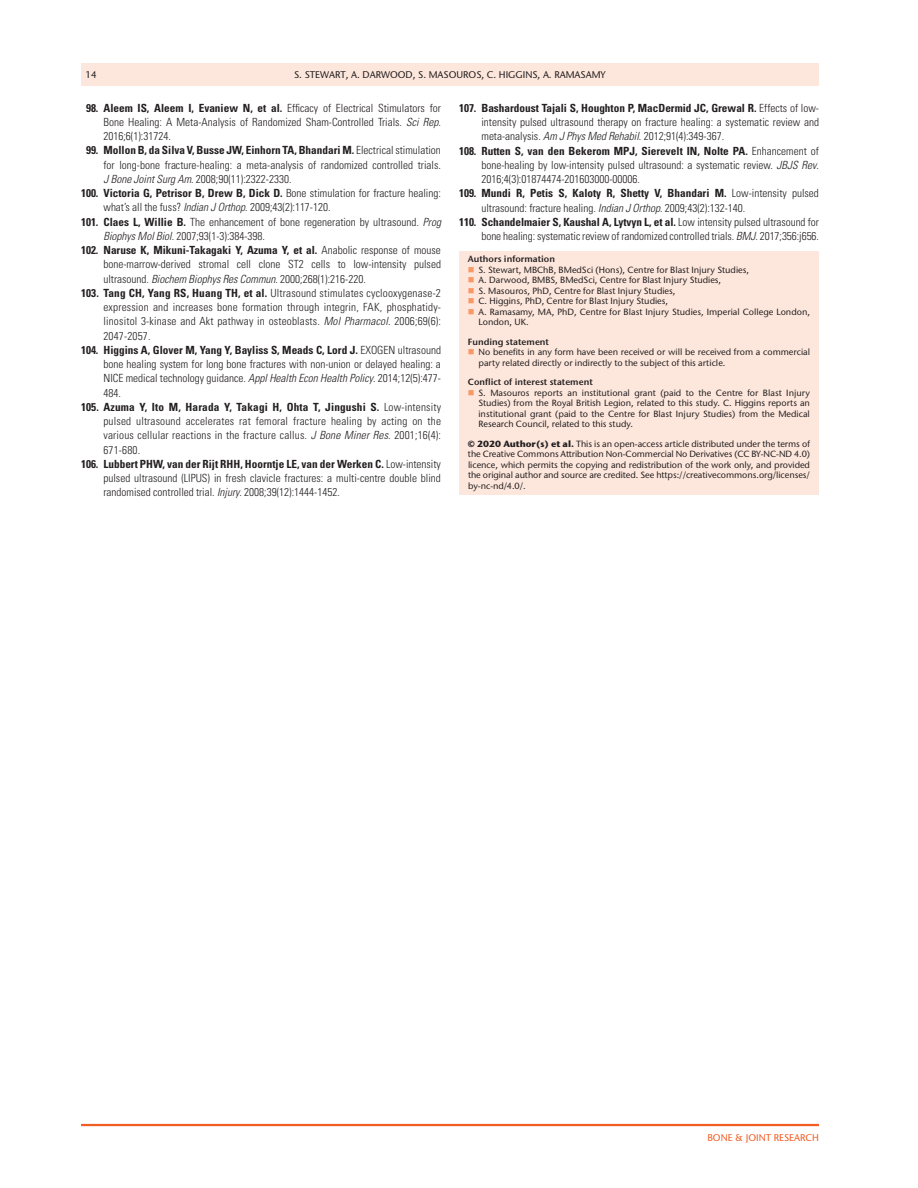
<style>
.page{position:relative;width:918px;height:1188px;background:#fff}
.page>*{position:absolute;margin:0;border:0;box-sizing:border-box;transform-origin:0 0}
.t1{font:300 condensed 11.25px/14.2px "Univers LT Std";color:#231f20;text-align:justify}
.t2{font:700 condensed 11.25px "Univers LT Std";color:#231f20}
.t3{font:500 9.75px "Stone Sans ITC Pro";color:#231f20}
.t4{font:500 9.75px "Stone Sans ITC Pro";color:#f25d23}
.t5{font:500 9px/10.5px "Stone Sans ITC Pro";color:#231f20}
.t6{font:600 9px "Stone Sans ITC Pro";color:#231f20}
.s1{font-weight:700}
.s2{font-style:italic}
.s3{font-weight:300}
</style>
<div class="page">
<div style="left:81px;top:63px;width:738px;height:23px;background:#fde7dc"></div>
<hr style="left:81px;top:1124px;width:738px;height:2px;background:#f25d23">
<div style="left:459px;top:251px;width:360px;height:244px;background:#fde7dc"></div>
<p class="t3" style="left:86px;top:68px;width:13px">14</p>
<p class="t3" style="left:294px;top:68px;width:313px">S. Stewart, A. Darwood, S. Masouros, C. Hi ggins, A. Ramasamy</p>
<p class="t1" style="left:104px;top:101px;width:339px;text-indent:-17px"><span class="s1">98. Aleem IS, Aleem I, Evaniew N, et al.</span> Efficacy of Electrical Stimulators for Bone Healing: A Meta-Analysis of Randomized Sham-Controlled Trials. <span class="s2">Sci Rep</span>.<br>2016;6(1):31724.</p>
<p class="t2" style="left:86px;top:144px;width:356px">99. Mollon B, da Silva V, Busse JW, Einhorn TA, Bhandari M. <span class="s3">Electrical stimulation</span></p>
<p class="t1" style="left:104px;top:158px;width:339px">for long-bone fracture-healing: a meta-analysis of randomized controlled trials.</p>
<p class="t1" style="left:104px;top:172px;width:189px"><span class="s2">J Bone Joint Surg Am</span>. 2008;90(11):2322-2330.</p>
<p class="t2" style="left:81px;top:186px;width:361px">100. Victoria G, Petrisor B, Drew B, Dick D. <span class="s3">Bone stimulation for fracture healing:</span></p>
<p class="t1" style="left:104px;top:200px;width:229px">what’s all the fuss? <span class="s2">Indian J Orthop</span>. 2009;43(2):117-120.</p>
<p class="t1" style="left:81px;top:215px;width:362px"><span class="s1">101. Claes L, Willie B.</span> The enhancement of bone regeneration by ultrasound. <span class="s2">Prog</span></p>
<p class="t1" style="left:104px;top:229px;width:163px"><span class="s2">Biophys Mol Biol</span>. 2007;93(1-3):384-398.</p>
<p class="t2" style="left:81px;top:243px;width:361px">102. Naruse K, Mikuni-Takagaki Y, Azuma Y, et al. <span class="s3">Anabolic response of mouse</span></p>
<p class="t1" style="left:104px;top:257px;width:339px">bone-marrow-derived stromal cell clone ST2 cells to low-intensity pulsed</p>
<p class="t1" style="left:104px;top:272px;width:264px">ultrasound. <span class="s2">Biochem Biophys Res Commun</span>. 2000;268(1):216-220.</p>
<p class="t1" style="left:81px;top:286px;width:361px"><span class="s1">103. Tang CH, Yang RS, Huang TH, et al.</span> Ultrasound stimulates cyclooxygenase-2</p>
<p class="t1" style="left:104px;top:300px;width:338px">expression and increases bone formation through integrin, FAK, phosphatidy-</p>
<p class="t1" style="left:104px;top:314px;width:339px">linositol 3-kinase and Akt pathway in osteoblasts. <span class="s2">Mol Pharmacol</span>. 2006;69(6):</p>
<p class="t1" style="left:104px;top:329px;width:49px">2047-2057.</p>
<p class="t2" style="left:81px;top:343px;width:362px">104. Higgins A, Glover M, Yang Y, Bayliss S, Meads C, Lord J. <span class="s3">EXOGEN ultrasound</span></p>
<p class="t1" style="left:104px;top:357px;width:339px">bone healing system for long bone fractures with non-union or delayed healing: a</p>
<p class="t1" style="left:104px;top:371px;width:339px">NICE medical technology guidance. <span class="s2">Appl Health Econ Health Policy</span>. 2014;12(5):477-</p>
<p class="t1" style="left:104px;top:386px;width:19px">484.</p>
<p class="t2" style="left:81px;top:400px;width:362px">105. Azuma Y, Ito M, Harada Y, Takagi H, Ohta T, Jingushi S. <span class="s3">Low-intensity</span></p>
<p class="t1" style="left:104px;top:414px;width:339px">pulsed ultrasound accelerates rat femoral fracture healing by acting on the</p>
<p class="t1" style="left:104px;top:428px;width:339px">various cellular reactions in the fracture callus. <span class="s2">J Bone Miner Res</span>. 2001;16(4):</p>
<p class="t1" style="left:104px;top:443px;width:38px">671-680.</p>
<p class="t2" style="left:81px;top:457px;width:361px">106. Lubbert PHW, van der Rijt RHH, Hoorntje LE, van der Werken C. <span class="s3">Low-intensity</span></p>
<p class="t1" style="left:104px;top:471px;width:339px">pulsed ultrasound (LIPUS) in fresh clavicle fractures: a multi-centre double blind</p>
<p class="t1" style="left:104px;top:485px;width:238px">randomised controlled trial. <span class="s2">Injury</span>. 2008;39(12):1444-1452.</p>
<p class="t2" style="left:459px;top:101px;width:361px">107. Bashardoust Tajali S, Houghton P, MacDermid JC, Grewal R. <span class="s3">Effects of low-</span></p>
<p class="t1" style="left:482px;top:115px;width:339px">intensity pulsed ultrasound therapy on fracture healing: a systematic review and</p>
<p class="t1" style="left:482px;top:129px;width:244px">meta-analysis. <span class="s2">Am J Phys Med Rehabil</span>. 2012;91(4):349-367.</p>
<p class="t2" style="left:459px;top:144px;width:361px">108. Rutten S, van den Bekerom MPJ, Sierevelt IN, Nolte PA. <span class="s3">Enhancement of</span></p>
<p class="t1" style="left:482px;top:158px;width:339px">bone-healing by low-intensity pulsed ultrasound: a systematic review. <span class="s2">JBJS Rev</span>.</p>
<p class="t1" style="left:482px;top:172px;width:160px">2016;4(3):01874474-201603000-00006.</p>
<p class="t2" style="left:459px;top:186px;width:361px">109. Mundi R, Petis S, Kaloty R, Shetty V, Bhandari M. <span class="s3">Low-intensity pulsed</span></p>
<p class="t1" style="left:482px;top:200px;width:265px">ultrasound: fracture healing. <span class="s2">Indian J Orthop</span>. 2009;43(2):132-140.</p>
<p class="t2" style="left:459px;top:215px;width:361px">110. Schandelmaier S, Kaushal A, Lytvyn L, et al. <span class="s3">Low intensity pulsed ultrasound for</span></p>
<p class="t1" style="left:482px;top:229px;width:339px">bone healing: systematic review of randomized controlled trials. <span class="s2">BMJ</span>. 2017;356:j656.</p>
<p class="t6" style="left:468px;top:254px;width:89px">Authors information</p>
<p class="t5" style="left:479px;top:264px;width:333px">S. Stewart, MBChB, BMedSci (Hons), Centre for Blast Injury Studies,<br>A. Darwood, BMBS, BMedSci, Centre for Blast Injury Studies,<br>S. Masouros, PhD, Centre for Blast Injury Studies,<br>C. Higgins, PhD, Centre for Blast Injury Studies,<br>A. Ramasamy, MA, PhD, Centre for Blast Injury Studies, Imperial College London, London, UK.</p>
<p class="t6" style="left:468px;top:336px;width:83px">Funding statement</p>
<p class="t5" style="left:479px;top:347px;width:333px">No benefits in any form have been received or will be received from a commercial party related directly or indirectly to the subject of this article.</p>
<p class="t6" style="left:468px;top:377px;width:126px">Conflict of interest statement</p>
<p class="t5" style="left:479px;top:387px;width:333px;text-align:justify">S. Masouros reports an institutional grant (paid to the Centre for Blast Injury Studies) from the Royal British Legion, related to this study. C. Higgins reports an institutional grant (paid to the Centre for Blast Injury Studies) from the Medical Research Council, related to this study.</p>
<p class="t5" style="left:468px;top:438px;width:344px;text-align:justify"><span class="s1">© 2020 Author(s) et al.</span> This is an open-access article distributed under the terms of the Creative Commons Attribution Non-Commercial No Derivatives (CC BY-NC-ND 4.0) licence, which permits the copying and redistribution of the work only, and provided the original author and source are credited. See https://creativecommons.org/licenses/ by-nc-nd/4.0/.</p>
<p class="t4" style="left:707px;top:1132px;width:113px">BONE &amp; JOINT RESEARCH</p>
</div>
